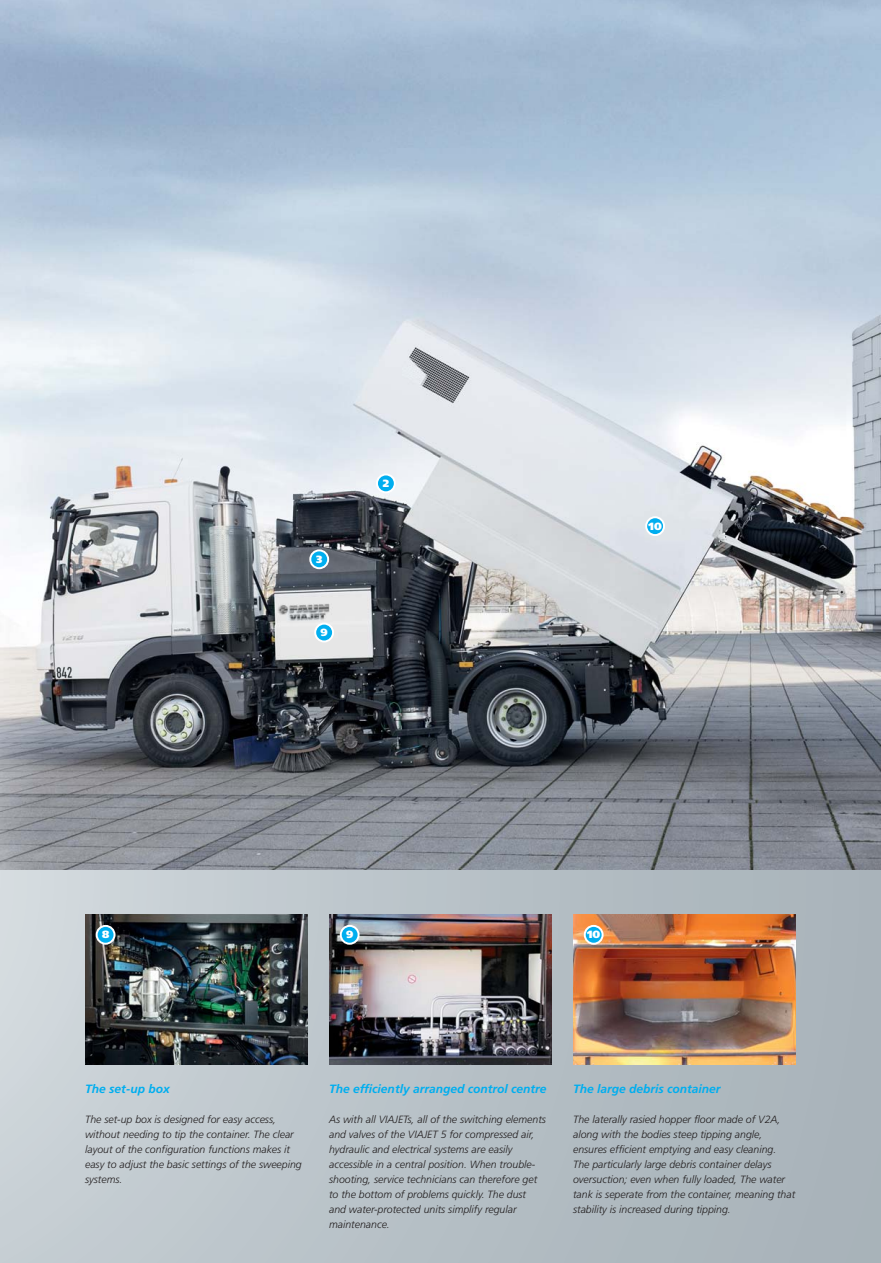
<style>
.page{position:relative;width:881px;height:1263px;background:#fff}
.page>*{position:absolute;margin:0;border:0;box-sizing:border-box;transform-origin:0 0}
.t1{font:italic 700 12px "Frutiger";color:#00aeef}
.t2{font:italic 300 10.5px/15px "Frutiger";color:#231f20}
.t3{font:900 10.5px "Frutiger";color:#fff}
</style>
<div class="page">
<img style="left:0;top:0;width:880px;height:871px">
<svg style="left:0;top:871px;width:880px;height:392px"></svg>
<img style="left:85px;top:914px;width:223px;height:150px">
<img style="left:329px;top:914px;width:222px;height:150px">
<div style="left:315px;top:624px;width:18px;height:17px;background:#00aeef;border-radius:50%"></div>
<div style="left:314px;top:623px;width:20px;height:19px;border:2px solid #fff;border-radius:50%"></div>
<img style="left:573px;top:914px;width:222px;height:150px">
<div style="left:646px;top:517px;width:17px;height:18px;background:#00aeef;border-radius:50%"></div>
<div style="left:645px;top:516px;width:19px;height:20px;border:2px solid #fff;border-radius:50%"></div>
<div style="left:377px;top:474px;width:17px;height:18px;background:#00aeef;border-radius:50%"></div>
<div style="left:376px;top:473px;width:19px;height:20px;border:2px solid #fff;border-radius:50%"></div>
<div style="left:310px;top:550px;width:18px;height:18px;background:#00aeef;border-radius:50%"></div>
<div style="left:309px;top:549px;width:20px;height:20px;border:2px solid #fff;border-radius:50%"></div>
<div style="left:97px;top:926px;width:17px;height:18px;background:#00aeef;border-radius:50%"></div>
<div style="left:96px;top:925px;width:19px;height:20px;border:2px solid #fff;border-radius:50%"></div>
<div style="left:340px;top:926px;width:18px;height:18px;background:#00aeef;border-radius:50%"></div>
<div style="left:339px;top:925px;width:20px;height:20px;border:2px solid #fff;border-radius:50%"></div>
<div style="left:584px;top:926px;width:18px;height:18px;background:#00aeef;border-radius:50%"></div>
<div style="left:583px;top:925px;width:20px;height:20px;border:2px solid #fff;border-radius:50%"></div>
<p class="t3" style="left:316px;top:554px;width:8px">3</p>
<p class="t3" style="left:320px;top:627px;width:9px">9</p>
<p class="t3" style="left:382px;top:478px;width:8px">2</p>
<p class="t3" style="left:648px;top:521px;width:15px">10</p>
<p class="t3" style="left:102px;top:930px;width:9px">8</p>
<p class="t3" style="left:346px;top:930px;width:9px">9</p>
<p class="t3" style="left:587px;top:930px;width:15px">10</p>
<p class="t1" style="left:85px;top:1083px;width:86px">The set-up box</p>
<p class="t2" style="left:85px;top:1113px;width:218px">The set-up box is designed for easy access, without needing to tip the container. The clear layout of the configuration functions makes it easy to adjust the basic settings of the sweeping systems.</p>
<p class="t1" style="left:329px;top:1083px;width:219px">The efficiently arranged control centre</p>
<p class="t2" style="left:329px;top:1113px;width:218px">As with all VIAJETs, all of the switching elements and valves of the VIAJET 5 for compressed air, hydraulic and electrical systems are easily accessible in a central position. When trouble&shy;shooting, service technicians can therefore get to the bottom of problems quickly. The dust<br>and water-protected units simplify regular maintenance.</p>
<p class="t1" style="left:573px;top:1083px;width:149px">The large debris container</p>
<p class="t2" style="left:573px;top:1113px;width:223px">The laterally rasied hopper floor made of V2A, along with the bodies steep tipping angle, ensures efficient emptying and easy cleaning.<br>The particularly large debris container delays oversuction; even when fully loaded, The water tank is seperate from the container, meaning that stability is increased during tipping.</p>
</div>
